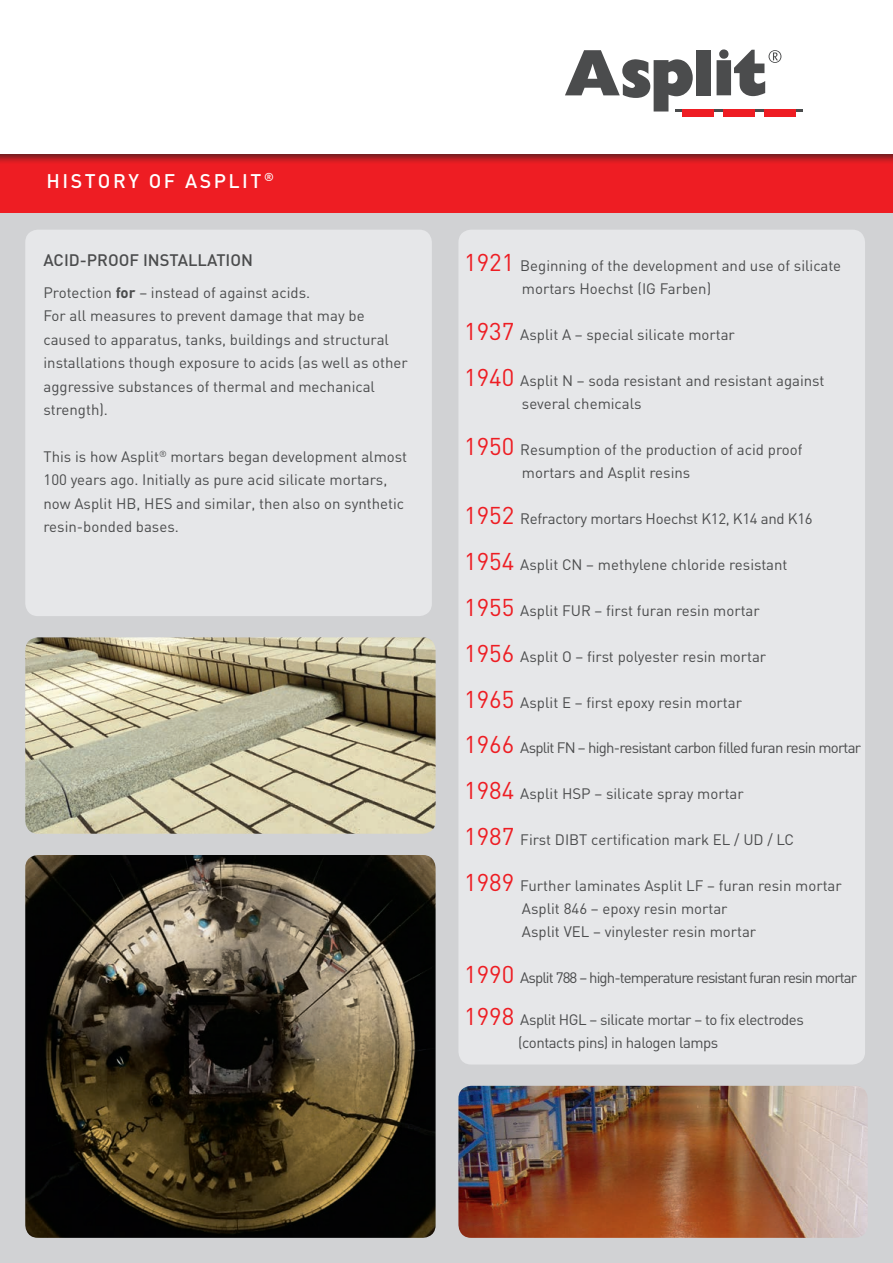
<style>
.page{position:relative;width:893px;height:1263px;background:#fff}
.page>*{position:absolute;margin:0;border:0;box-sizing:border-box;transform-origin:0 0}
.t1{font:500 19.5px "DIN";letter-spacing:.13em;color:#fff}
.t2{font:500 16.5px "DIN";color:#4b4c4d}
.t3{font:15px/23.4px "DIN";color:#4b4c4d}
.t4{font:15px/23px "DIN";letter-spacing:-.03em;color:#4b4c4d}
.t5{font:15px "DIN";letter-spacing:-.05em;color:#4b4c4d}
.t6{font:15px "DIN";letter-spacing:-.06em;color:#4b4c4d}
.t7{font:15px "DIN";letter-spacing:-.02em;color:#4b4c4d}
.s1{font-weight:700}
.s2{font-size:24px;color:#ee1d23}
</style>
<div class="page">
<div style="left:0;top:177px;width:893px;height:1086px;background:#d1d2d4"></div>
<div style="left:0;top:153px;width:893px;height:60px;background:#ee1d23"></div>
<div style="left:0;top:0;width:893px;height:166px;background:#231f20;opacity:.75"></div>
<div style="left:0;top:0;width:893px;height:153px;background:#fff"></div>
<svg style="left:565px;top:50px;width:128px;height:62px"></svg>
<div style="left:696px;top:50px;width:15px;height:45px;background:#4b4c4d"></div>
<svg style="left:717px;top:49px;width:64px;height:47px"></svg>
<hr style="left:675px;top:109px;width:127px;height:3px;background:#4b4c4d">
<div style="left:682px;top:109px;width:32px;height:8px;background:#ee1d23"></div>
<div style="left:723px;top:109px;width:32px;height:8px;background:#ee1d23"></div>
<div style="left:764px;top:109px;width:32px;height:8px;background:#ee1d23"></div>
<div style="left:25px;top:230px;width:407px;height:386px;background:#e6e7e9;border-radius:13px"></div>
<img style="left:25px;top:855px;width:411px;height:383px">
<img style="left:25px;top:637px;width:411px;height:197px">
<img style="left:458px;top:1086px;width:410px;height:152px">
<div style="left:458px;top:230px;width:407px;height:834px;background:#e6e7e9;border-radius:13px"></div>
<p class="t1" style="left:47px;top:168px;width:229px">HISTORY OF ASPLIT<sup>®</sup></p>
<p class="t2" style="left:44px;top:249px;width:211px">ACID-PROOF INSTALLATION</p>
<p class="t3" style="left:44px;top:281px;width:268px">Protection <span class="s1">for</span> – instead of against acids.</p>
<p class="t3" style="left:44px;top:304px;width:366px">For all measures to prevent damage that may be caused to apparatus, tanks, buildings and structural installations though exposure to acids (as well as other aggressive substances of thermal and mechanical strength).</p>
<p class="t3" style="left:44px;top:444px;width:365px">This is how Asplit<sup>®</sup> mortars began development almost</p>
<p class="t3" style="left:44px;top:468px;width:345px">100 years ago. Initially as pure acid silicate mortars,</p>
<p class="t3" style="left:44px;top:491px;width:362px">now Asplit HB, HES and similar, then also on synthetic resin-bonded bases.</p>
<p class="t3" style="left:522px;top:254px;width:321px;line-height:23px;text-indent:-58px"><span class="s2">1921</span> Beginning of the development and use of silicate mortars Hoechst (IG Farben)</p>
<p class="t3" style="left:464px;top:323px;width:272px"><span class="s2">1937</span> Asplit A – special silicate mortar</p>
<p class="t3" style="left:464px;top:369px;width:362px"><span class="s2">1940</span> Asplit N – soda resistant and resistant against</p>
<p class="t3" style="left:522px;top:392px;width:121px">several chemicals</p>
<p class="t3" style="left:464px;top:438px;width:340px"><span class="s2">1950</span> Resumption of the production of acid proof</p>
<p class="t3" style="left:522px;top:461px;width:170px">mortars and Asplit resins</p>
<p class="t7" style="left:464px;top:509px;width:350px"><span class="s2">1952</span> Refractory mortars Hoechst K12, K14 and K16</p>
<p class="t3" style="left:464px;top:552px;width:325px"><span class="s2">1954</span> Asplit CN – methylene chloride resistant</p>
<p class="t3" style="left:464px;top:598px;width:297px"><span class="s2">1955</span> Asplit FUR – first furan resin mortar</p>
<p class="t3" style="left:464px;top:644px;width:304px"><span class="s2">1956</span> Asplit O – first polyester resin mortar</p>
<p class="t3" style="left:464px;top:690px;width:279px"><span class="s2">1965</span> Asplit E – first epoxy resin mortar</p>
<p class="t5" style="left:464px;top:739px;width:398px"><span class="s2">1966</span> Asplit FN – high-resistant carbon filled furan resin mortar</p>
<p class="t3" style="left:464px;top:782px;width:281px"><span class="s2">1984</span> Asplit HSP – silicate spray mortar</p>
<p class="t3" style="left:464px;top:828px;width:331px"><span class="s2">1987</span> First DIBT certification mark EL / UD / LC</p>
<p class="t3" style="left:464px;top:874px;width:379px"><span class="s2">1989</span> Further laminates Asplit LF – furan resin mortar</p>
<p class="t3" style="left:522px;top:897px;width:207px">Asplit 846 – epoxy resin mortar</p>
<p class="t3" style="left:522px;top:920px;width:236px">Asplit VEL – vinylester resin mortar</p>
<p class="t6" style="left:464px;top:968px;width:394px"><span class="s2">1990</span> Asplit 788 – high-temperature resistant furan resin mortar</p>
<p class="t4" style="left:518px;top:1008px;width:287px;text-indent:-54px"><span class="s2">1998</span> Asplit HGL – silicate mortar – to fix electrodes (contacts pins) in halogen lamps</p>
</div>
